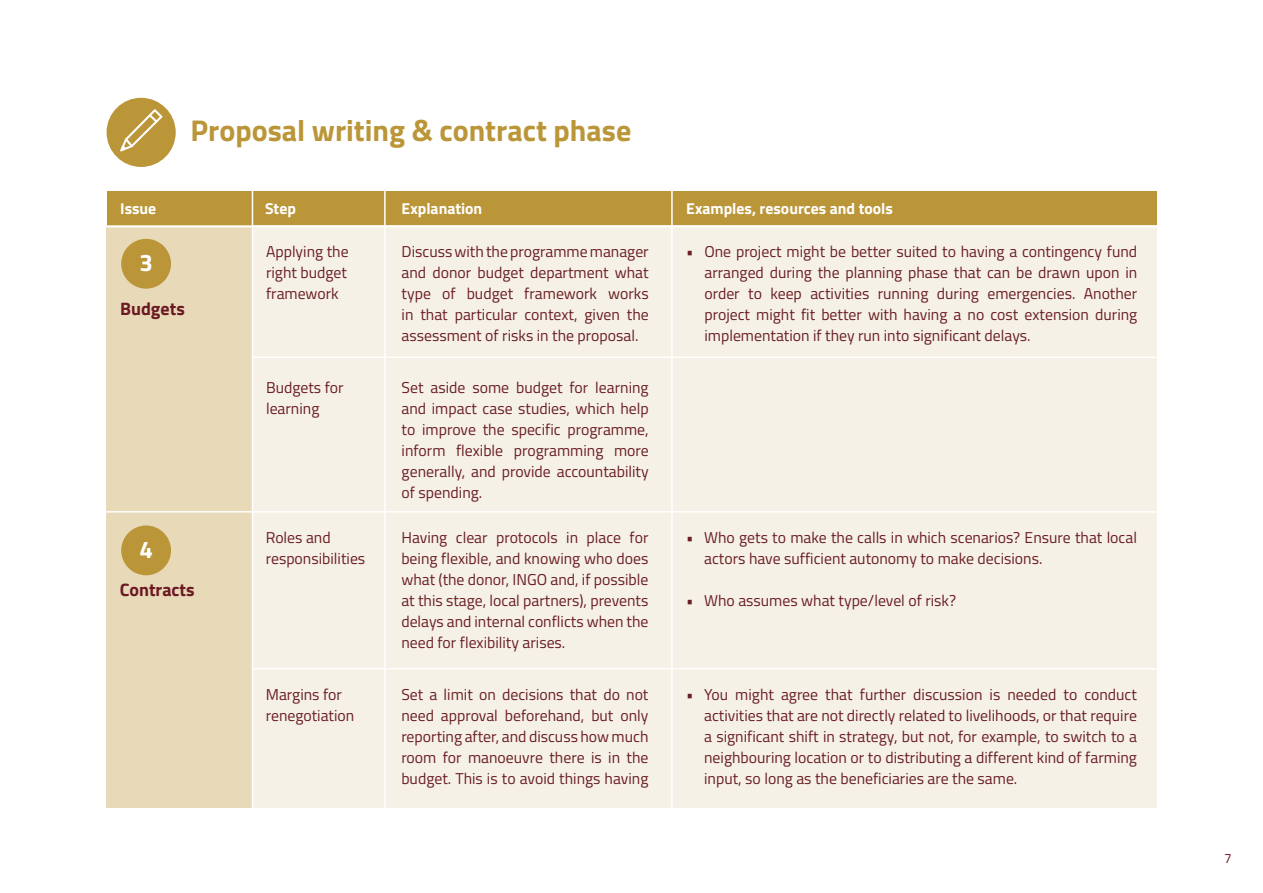
<style>
.page{position:relative;width:1263px;height:893px;background:#fff}
.page>*{position:absolute;margin:0;border:0;box-sizing:border-box;transform-origin:0 0}
.t1{font:700 30px "Titillium Web";color:#bb9639}
.t2{font:700 24px "Titillium Web";color:#fff}
.Para_-_Body{font:700 18px "Titillium Web";color:#6b1a23}
.Text_in_Table{font:15.75px/21px "Titillium Web";color:#6a1e24;text-align:justify}
.t3{font:700 15.75px "Titillium Web";color:#fff}
.t4{font:13.5px "Titillium Web";color:#6b1a23}
</style>
<div class="page">
<div style="left:107px;top:192px;width:1049px;height:34px;background:#bb9639"></div>
<div style="left:252px;top:225px;width:904px;height:583px;background:#f6f1e6"></div>
<div style="left:107px;top:225px;width:145px;height:583px;background:#e8d9b9"></div>
<hr style="left:252px;top:184px;width:1px;height:661px;background:#fff">
<hr style="left:384px;top:151px;width:2px;height:661px;background:#fff">
<hr style="left:671px;top:184px;width:2px;height:661px;background:#fff">
<div style="left:107px;top:98px;width:69px;height:69px;background:#bb9639;border-radius:50%"></div>
<svg style="left:120px;top:109px;width:42px;height:42px"></svg>
<hr style="left:253px;top:357px;width:922px;height:1px;background:#fff">
<hr style="left:94px;top:511px;width:1081px;height:2px;background:#fff">
<hr style="left:252px;top:668px;width:923px;height:1px;background:#fff">
<hr style="left:80px;top:226px;width:1103px;height:1px;background:#fff">
<div style="left:121px;top:239px;width:50px;height:50px;background:#bb9639;border-radius:50%"></div>
<div style="left:121px;top:525px;width:50px;height:50px;background:#bb9639;border-radius:50%"></div>
<p class="t1" style="left:191px;top:107px;width:442px">Proposal writing &amp; contract phase</p>
<p class="t3" style="left:120px;top:197px;width:38px">Issue</p>
<p class="t3" style="left:265px;top:197px;width:32px">Step</p>
<p class="t3" style="left:402px;top:197px;width:82px">Explanation</p>
<p class="t3" style="left:686px;top:197px;width:208px">Examples, resources and tools</p>
<p class="t2" style="left:139px;top:245px;width:15px">3</p>
<p class="Para_-_Body" style="left:120px;top:295px;width:66px">Budgets</p>
<p class="t2" style="left:139px;top:531px;width:15px">4</p>
<p class="Para_-_Body" style="left:120px;top:576px;width:76px">Contracts</p>
<p class="Text_in_Table" style="left:266px;top:240px;width:84px">Applying the right budget framework</p>
<p class="Text_in_Table" style="left:266px;top:376px;width:79px">Budgets for learning</p>
<p class="Text_in_Table" style="left:402px;top:240px;width:249px">Discuss with the programme manager and donor budget department what type of budget framework works in that particular context, given the assessment of risks in the proposal.</p>
<p class="Text_in_Table" style="left:402px;top:376px;width:249px">Set aside some budget for learning and impact case studies, which help to improve the specific programme, inform flexible programming more generally, and provide accountability of spending.</p>
<p class="Text_in_Table" style="left:686px;top:240px;width:9px">•</p>
<p class="Text_in_Table" style="left:704px;top:240px;width:434px">One project might be better suited to having a contingency fund arranged during the planning phase that can be drawn upon in order to keep activities running during emergencies. Another project might fit better with having a no cost extension during implementation if they run into significant delays.</p>
<p class="Text_in_Table" style="left:401px;top:526px;width:249px">Having clear protocols in place for being flexible, and knowing who does what (the donor, INGO and, if possible at this stage, local partners), prevents delays and internal conflicts when the need for flexibility arises.</p>
<p class="Text_in_Table" style="left:266px;top:526px;width:101px">Roles and responsibilities</p>
<p class="Text_in_Table" style="left:686px;top:526px;width:9px">•</p>
<p class="Text_in_Table" style="left:686px;top:589px;width:9px">•</p>
<p class="Text_in_Table" style="left:704px;top:526px;width:434px">Who gets to make the calls in which scenarios? Ensure that local actors have sufficient autonomy to make decisions.</p>
<p class="Text_in_Table" style="left:704px;top:589px;width:253px">Who assumes what type/level of risk?</p>
<p class="Text_in_Table" style="left:266px;top:683px;width:90px">Margins for renegotiation</p>
<p class="Text_in_Table" style="left:686px;top:683px;width:9px">•</p>
<p class="Text_in_Table" style="left:704px;top:683px;width:434px">You might agree that further discussion is needed to conduct activities that are not directly related to livelihoods, or that require a significant shift in strategy, but not, for example, to switch to a neighbouring location or to distributing a different kind of farming input, so long as the beneficiaries are the same.</p>
<p class="Text_in_Table" style="left:401px;top:683px;width:249px">Set a limit on decisions that do not need approval beforehand, but only reporting after, and discuss how much room for manoeuvre there is in the budget. This is to avoid things having</p>
<p class="t4" style="left:1224px;top:848px;width:9px">7</p>
</div>
